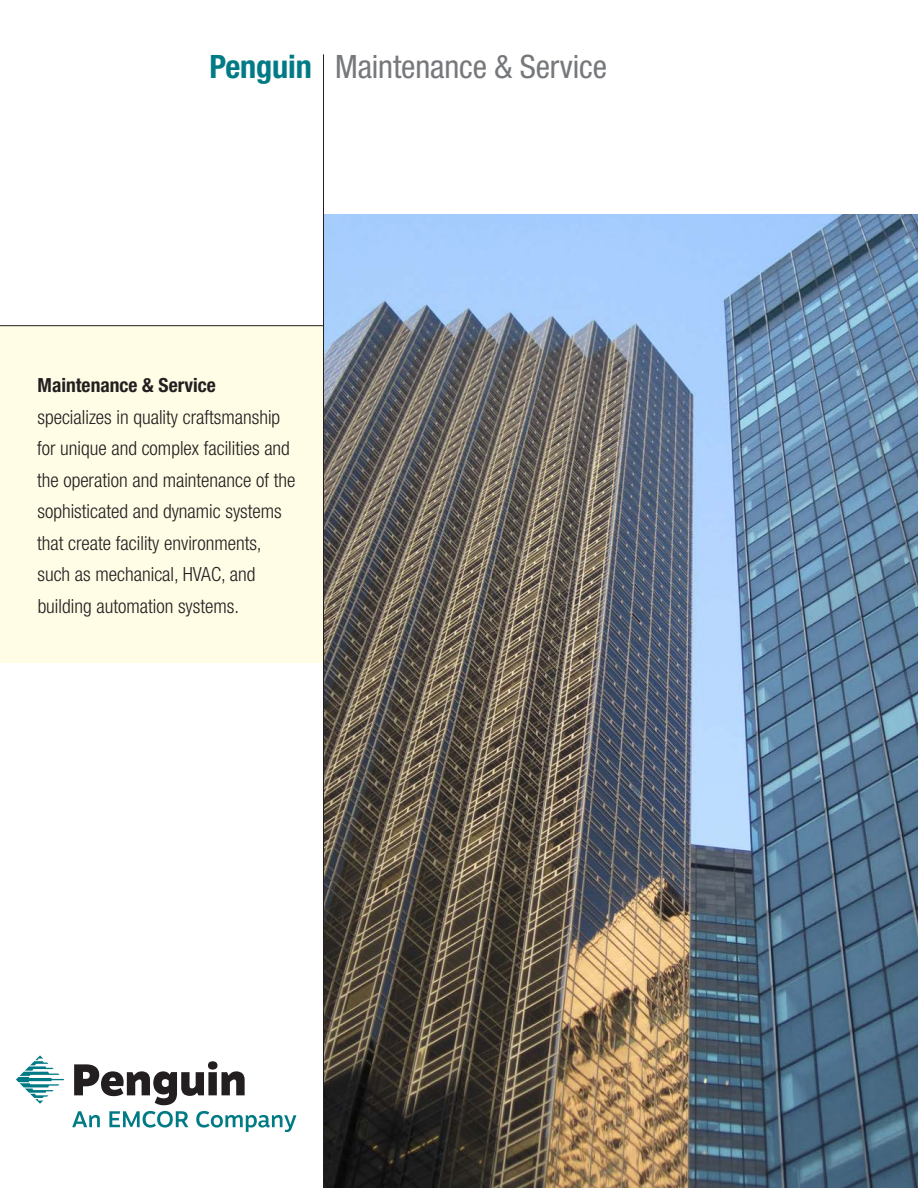
<style>
.page{position:relative;width:918px;height:1188px;background:#fff}
.page>*{position:absolute;margin:0;border:0;box-sizing:border-box;transform-origin:0 0}
.t1{font:condensed 32.25px "Helvetica Neue";letter-spacing:-.005em;color:#76787b}
.t2{font:300 condensed 19.5px/31.5px "Helvetica Neue";color:#231f20}
.t3{font:700 condensed 19.5px "Helvetica Neue";color:#231f20}
.s1{font-weight:700;color:#007b85}
</style>
<div class="page">
<img style="left:324px;top:214px;width:594px;height:974px">
<div style="left:0;top:326px;width:324px;height:337px;background:#fffde5"></div>
<hr style="left:0;top:325px;width:324px;height:1px;background:#231f20">
<hr style="left:323px;top:54px;width:1px;height:950px;background:#231f20">
<hr style="left:323px;top:1011px;width:1px;height:177px;background:#231f20">
<svg style="left:74px;top:1061px;width:171px;height:44px"></svg>
<svg style="left:16px;top:1055px;width:48px;height:49px"></svg>
<svg style="left:72px;top:1111px;width:28px;height:16px"></svg>
<svg style="left:109px;top:1111px;width:79px;height:17px"></svg>
<svg style="left:196px;top:1111px;width:100px;height:21px"></svg>
<h1 class="t1" style="left:210px;top:48px;width:399px"><span class="s1">Penguin</span> Maintenance &amp; Service</h1>
<p class="t3" style="left:38px;top:373px;width:180px">Maintenance &amp; Service</p>
<p class="t2" style="left:37px;top:401px;width:260px">specializes in quality craftsmanship for unique and complex facilities and the operation and maintenance of the sophisticated and dynamic systems that create facility environments, such as mechanical, HVAC, and building automation systems.</p>
</div>
